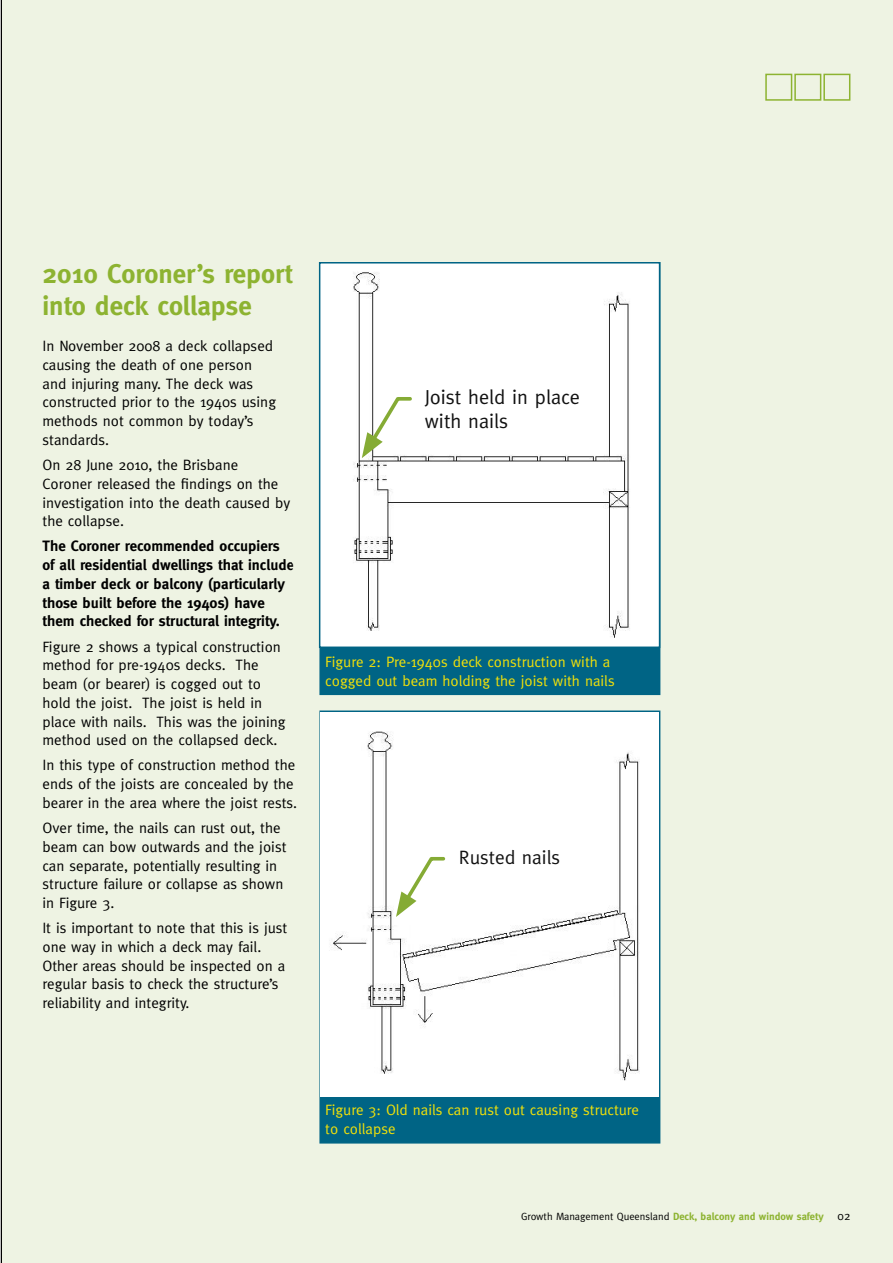
<style>
.page{position:relative;width:893px;height:1263px;background:#fff}
.page>*{position:absolute;margin:0;border:0;box-sizing:border-box;transform-origin:0 0}
.t1{font:700 27px/32.4px "Meta";color:#8db331}
.t2{font:20.25px/24.3px "Meta";color:#121212}
.t3{font:19.35px "Meta";color:#121212}
.t4{font:15px/18.8px "Meta";color:#000}
.t5{font:700 15px/18.8px "Meta";color:#000}
.t6{font:15px/18.8px "Meta";color:#f2e109}
.t7{font:700 10.5px "Meta";color:#8db331}
.s1{font-weight:400;color:#000}
.s2{font-weight:400;font-size:12px;color:#000}
</style>
<div class="page">
<hr style="left:1px;top:0;width:1px;height:1263px;background:#000">
<div style="left:3px;top:0;width:890px;height:1263px;background:#eef3e3"></div>
<div style="left:765px;top:74px;width:27px;height:27px;border:2px solid #8db331"></div>
<div style="left:794px;top:74px;width:27px;height:27px;border:2px solid #8db331"></div>
<div style="left:823px;top:74px;width:27px;height:27px;border:2px solid #8db331"></div>
<div style="left:319px;top:710px;width:341px;height:433px;background:#006485;border:2px solid #006485"></div>
<div style="left:319px;top:262px;width:341px;height:433px;background:#006485"></div>
<div style="left:320px;top:263px;width:340px;height:384px;background:#fff"></div>
<svg style="left:360px;top:395px;width:54px;height:64px;background:#e9eedf"></svg>
<div style="left:321px;top:718px;width:338px;height:378px;background:#fff"></div>
<svg style="left:395px;top:855px;width:52px;height:62px;background:#eef3e4"></svg>
<h1 class="t1" style="left:43px;top:257px;width:252px">2010 Coroner’s report into deck collapse</h1>
<p class="t4" style="left:43px;top:336px;width:235px">In November 2008 a deck collapsed causing the death of one person and injuring many. The deck was constructed prior to the 1940s using methods not common by today’s standards.</p>
<p class="t4" style="left:43px;top:455px;width:249px">On 28 June 2010, the Brisbane<br>Coroner released the findings on the investigation into the death caused by the collapse.</p>
<p class="t5" style="left:43px;top:537px;width:253px">The Coroner recommended occupiers of all residential dwellings that include a timber deck or balcony (particularly those built before the 1940s) have them checked for structural integrity.</p>
<p class="t4" style="left:43px;top:637px;width:245px">Figure 2 shows a typical construction method for pre-1940s decks. The beam (or bearer) is cogged out to hold the joist. The joist is held in place with nails. This was the joining method used on the collapsed deck.</p>
<p class="t4" style="left:43px;top:756px;width:256px">In this type of construction method the ends of the joists are concealed by the bearer in the area where the joist rests.</p>
<p class="t4" style="left:43px;top:818px;width:246px">Over time, the nails can rust out, the beam can bow outwards and the joist can separate, potentially resulting in structure failure or collapse as shown in Figure 3.</p>
<p class="t4" style="left:43px;top:918px;width:246px">It is important to note that this is just one way in which a deck may fail.<br>Other areas should be inspected on a regular basis to check the structure’s reliability and integrity.</p>
<h2 class="t2" style="left:425px;top:384px;width:157px">Joist held in place with nails</h2>
<p class="t6" style="left:325px;top:652px;width:291px">Figure 2: Pre-1940s deck construction with a cogged out beam holding the joist with nails</p>
<p class="t3" style="left:459px;top:846px;width:103px">Rusted nails</p>
<p class="t6" style="left:325px;top:1100px;width:315px">Figure 3: Old nails can rust out causing structure to collapse</p>
<p class="t7" style="left:521px;top:1211px;width:331px"><span class="s1">Growth Management Queensland</span> Deck, balcony and window safety <span class="s2">02</span></p>
</div>
